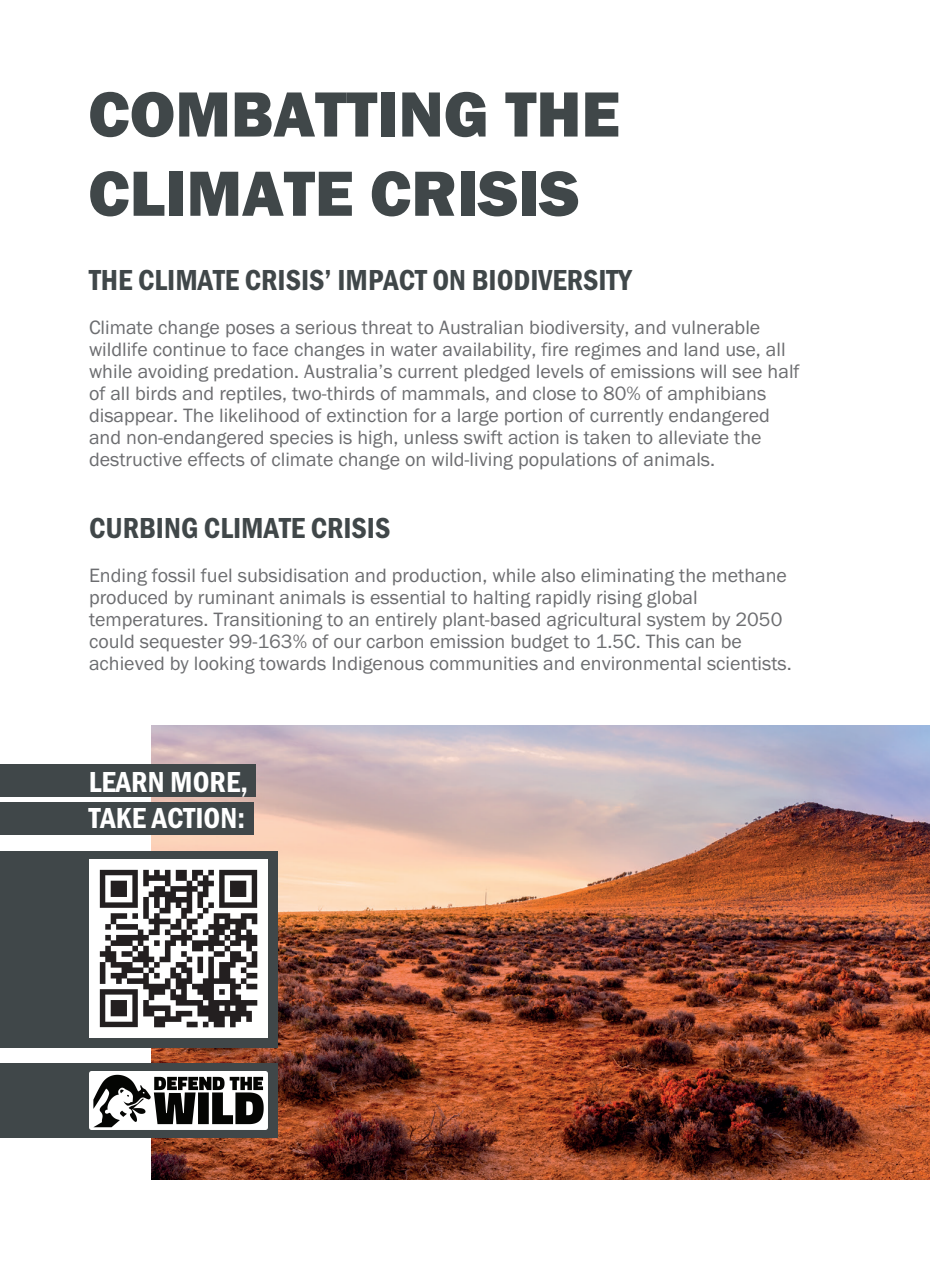
<style>
.page{position:relative;width:930px;height:1282px;background:#fff}
.page>*{position:absolute;margin:0;border:0;box-sizing:border-box;transform-origin:0 0}
.t1{font:66px/79.2px "Franklin Gothic URW Hea";color:#404749}
.t2{font:30px "Franklin Gothic URW Con Dem";color:#404749}
.t3{font:30px/36px "Franklin Gothic URW Con Dem";color:#fff}
.t4{font:20px/22px "Franklin Gothic URW Boo";color:#6c6d70}
</style>
<div class="page">
<img style="left:152px;top:725px;width:778px;height:454px">
<div style="left:0;top:851px;width:277px;height:196px;background:#404749"></div>
<img style="left:89px;top:859px;width:178px;height:178px">
<div style="left:0;top:764px;width:255px;height:33px;background:#404749"></div>
<div style="left:0;top:802px;width:253px;height:33px;background:#404749"></div>
<div style="left:0;top:1063px;width:277px;height:74px;background:#404749"></div>
<img style="left:89px;top:1071px;width:178px;height:58px">
<h1 class="t1" style="left:88px;top:73px;width:533px">COMBATTING THE<br>CLIMATE CRISIS</h1>
<h2 class="t2" style="left:89px;top:260px;width:544px">THE CLIMATE CRISIS’ IMPACT ON BIODIVERSITY</h2>
<p class="t4" style="left:89px;top:316px;width:712px">Climate change poses a serious threat to Australian biodiversity, and vulnerable wildlife continue to face changes in water availability, fire regimes and land use, all while avoiding predation. Australia’s current pledged levels of emissions will see half of all birds and reptiles, two-thirds of mammals, and close to 80% of amphibians disappear. The likelihood of extinction for a large portion of currently endangered and non-endangered species is high, unless swift action is taken to alleviate the destructive effects of climate change on wild-living populations of animals.</p>
<h2 class="t2" style="left:89px;top:508px;width:303px">CURBING CLIMATE CRISIS</h2>
<p class="t4" style="left:89px;top:564px;width:704px">Ending fossil fuel subsidisation and production, while also eliminating the methane produced by ruminant animals is essential to halting rapidly rising global temperatures. Transitioning to an entirely plant-based agricultural system by 2050 could sequester 99-163% of our carbon emission budget to 1.5C. This can be achieved by looking towards Indigenous communities and environmental scientists.</p>
<h2 class="t3" style="left:89px;top:762px;width:161px">LEARN MORE,<br>TAKE ACTION:</h2>
</div>
